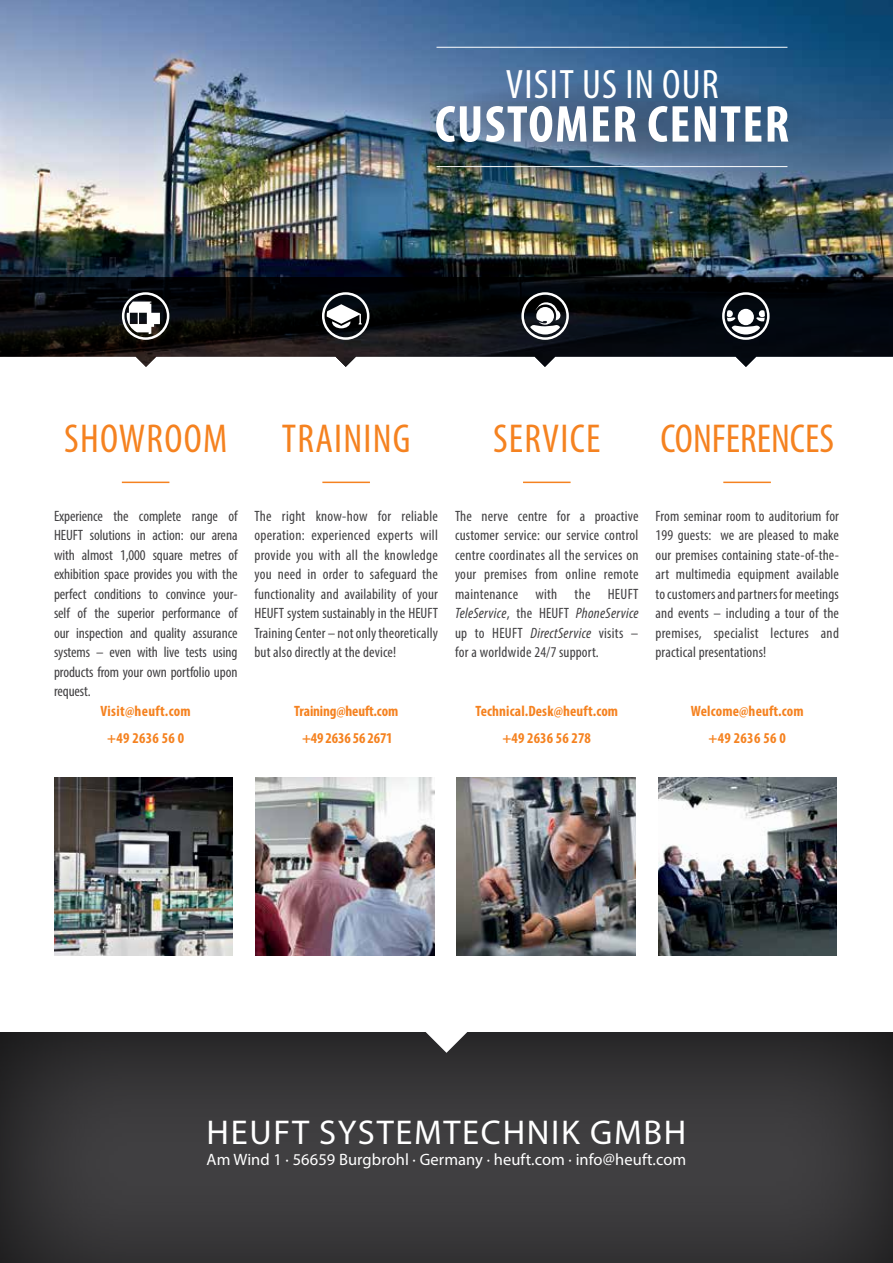
<style>
.page{position:relative;width:893px;height:1263px;background:#fff}
.page>*{position:absolute;margin:0;border:0;box-sizing:border-box;transform-origin:0 0}
.t1{font:700 condensed 52.35px "Myriad Pro";letter-spacing:.03em;color:#fff}
.t2{font:condensed 41.25px "Myriad Pro";letter-spacing:.03em;color:#fff}
.t3{font:condensed 40.5px "Myriad Pro";letter-spacing:.03em;color:#f58220}
.t4{font:condensed 40.5px "Myriad Pro";color:#f58220}
.t5{font:34.5px "Myriad Pro";letter-spacing:.05em;color:#fff}
.t6{font:16.5px "Myriad Pro";letter-spacing:.005em;color:#fff}
.t7{font:condensed 15px/19.5px "Myriad Pro";letter-spacing:.01em;color:#414042;text-align:justify}
.t8{font:700 condensed 15px/27px "Myriad Pro";letter-spacing:.01em;color:#f58220;text-align:center}
.t9{font:700 condensed 15px/27px "Myriad Pro";letter-spacing:-.01em;color:#f58220;text-align:center}
.s1{font-style:italic}
</style>
<div class="page">
<div style="left:0;top:1030px;width:893px;height:233px;background:#000;opacity:.75"></div>
<svg style="left:424px;top:1030px;width:45px;height:23px"></svg>
<img style="left:0;top:0;width:893px;height:277px">
<svg style="left:0;top:277px;width:893px;height:90px;background:#26272a"></svg>
<img style="left:255px;top:777px;width:179px;height:179px">
<img style="left:457px;top:777px;width:178px;height:179px">
<svg style="left:401px;top:81px;width:425px;height:86px;background:#466689"></svg>
<img style="left:54px;top:777px;width:179px;height:179px">
<img style="left:658px;top:777px;width:179px;height:179px">
<hr style="left:122px;top:482px;width:47px;height:1px;background:#f58220">
<hr style="left:322px;top:482px;width:48px;height:1px;background:#f58220">
<hr style="left:523px;top:482px;width:48px;height:1px;background:#f58220">
<hr style="left:723px;top:482px;width:48px;height:1px;background:#f58220">
<svg style="left:127px;top:302px;width:33px;height:32px"></svg>
<div style="left:122px;top:292px;width:47px;height:48px;border:3px solid #fff;border-radius:50%"></div>
<svg style="left:327px;top:304px;width:35px;height:24px"></svg>
<div style="left:322px;top:292px;width:47px;height:48px;border:3px solid #fff;border-radius:50%"></div>
<svg style="left:530px;top:302px;width:31px;height:32px"></svg>
<div style="left:521px;top:292px;width:48px;height:48px;border:3px solid #fff;border-radius:50%"></div>
<svg style="left:727px;top:310px;width:38px;height:24px"></svg>
<div style="left:722px;top:292px;width:48px;height:48px;border:3px solid #fff;border-radius:50%"></div>
<hr style="left:436px;top:47px;width:351px;height:1px;background:#fff">
<hr style="left:436px;top:166px;width:351px;height:1px;background:#fff">
<h2 class="t2" style="left:506px;top:59px;width:215px">VISIT US IN OUR</h2>
<h1 class="t1" style="left:435px;top:91px;width:356px">CUSTOMER CENTER</h1>
<h3 class="t3" style="left:64px;top:415px;width:165px">SHOWROOM</h3>
<h3 class="t3" style="left:282px;top:415px;width:130px">TRAINING</h3>
<h3 class="t3" style="left:493px;top:415px;width:109px">SERVICE</h3>
<h3 class="t4" style="left:660px;top:415px;width:175px">CONFERENCES</h3>
<p class="t7" style="left:54px;top:506px;width:185px">Experience the complete range of HEUFT solutions in action: our arena with almost 1,000 square metres of exhibition space provides you with the perfect conditions to convince your&shy;self of the superior performance of our inspection and quality assurance systems – even with live tests using products from your own portfolio upon request.</p>
<p class="t8" style="left:101px;top:697px;width:92px">Visit@heuft.com +49 2636 56 0</p>
<p class="t7" style="left:254px;top:506px;width:185px">The right know-how for reliable operation: experienced experts will provide you with all the knowledge you need in order to safeguard the functionality and availability of your HEUFT system sustainably in the HEUFT Training Center – not only theoretically but also directly at the device!</p>
<p class="t9" style="left:294px;top:697px;width:105px">Training@heuft.com +49 2636 56 2671</p>
<p class="t7" style="left:455px;top:506px;width:185px">The nerve centre for a proactive customer service: our service control centre coordinates all the services on your premises from online remote maintenance with the HEUFT <span class="s1">TeleService</span>, the HEUFT <span class="s1">PhoneService </span>up to HEUFT <span class="s1">DirectService</span> visits – for a worldwide 24/7 support.</p>
<p class="t8" style="left:475px;top:697px;width:144px">Technical.Desk@heuft.com +49 2636 56 278</p>
<p class="t7" style="left:655px;top:506px;width:185px">From seminar room to auditorium for 199 guests: we are pleased to make our premises containing state-of-the&shy;art multimedia equipment available to customers and partners for meetings and events – including a tour of the premises, specialist lectures and practical presentations!</p>
<p class="t8" style="left:691px;top:697px;width:114px">Welcome@heuft.com +49 2636 56 0</p>
<h3 class="t5" style="left:207px;top:1111px;width:481px">HEUFT SYSTEMTECHNIK GMBH</h3>
<p class="t6" style="left:207px;top:1150px;width:481px">Am Wind 1 · 56659 Burgbrohl · Germany · heuft.com · info@heuft.com</p>
</div>
